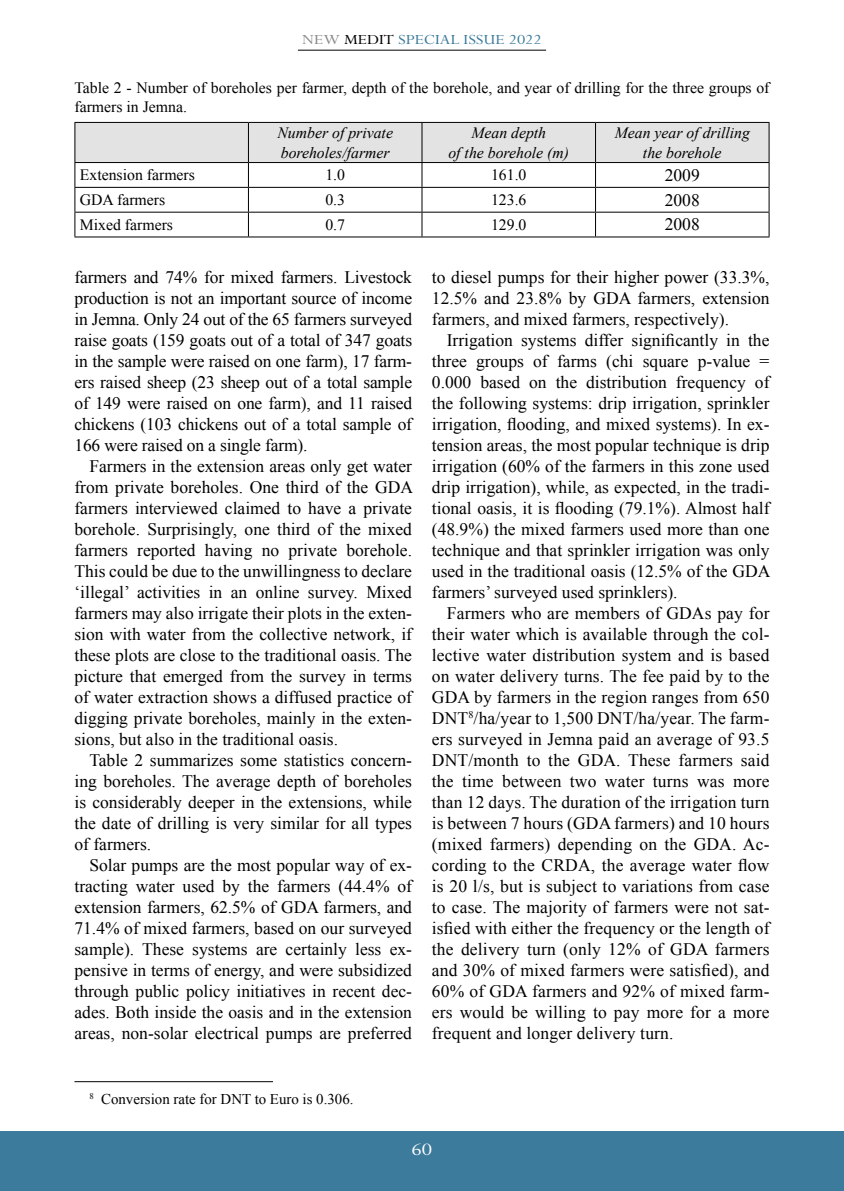
<style>
.page{position:relative;width:844px;height:1191px;background:#fff}
.page>*{position:absolute;margin:0;border:0;box-sizing:border-box;transform-origin:0 0}
.t1{font:19.6px "Perpetua Std";color:#fff;scale:1.15 1}
.t2{font:17.5px/21px "Times New Roman";color:#000;text-align:justify}
.t3{font:15.75px/19.2px "Times New Roman";color:#000}
.t4{font:italic 15.75px/19.2px "Times New Roman";color:#000;text-align:center}
.t5{font:15.75px "Perpetua Std";color:#3c7b9b;scale:1.15 1}
.t6{font:14.88px "Times New Roman";color:#000}
.s1{color:#878787}
.s2{color:#000}
</style>
<div class="page">
<div style="left:0;top:1131px;width:843px;height:60px;background:#3c7b9b"></div>
<hr style="left:298px;top:50px;width:248px;height:1px;background:#000">
<hr style="left:74px;top:1081px;width:199px;height:1px;background:#000">
<hr style="left:74px;top:236px;width:174px;height:1px;background:#000">
<hr style="left:248px;top:236px;width:174px;height:1px;background:#000">
<hr style="left:422px;top:236px;width:173px;height:1px;background:#000">
<hr style="left:595px;top:236px;width:174px;height:1px;background:#000">
<svg style="left:74px;top:122px;width:695px;height:114px"></svg>
<p class="t5" style="left:302px;top:31px;width:210px"><span class="s1">NEW</span> <span class="s2">MEDIT</span> SPECIAL ISSUE 2022</p>
<p class="t3" style="left:74px;top:78px;width:696px">Table 2 - Number of boreholes per farmer, depth of the borehole, and year of drilling for the three groups of farmers in Jemna.</p>
<p class="t4" style="left:277px;top:123px;width:117px;text-align:left">Number of private boreholes/farmer</p>
<p class="t4" style="left:448px;top:123px;width:122px">Mean depth<br>of the borehole (m)</p>
<p class="t4" style="left:614px;top:123px;width:137px">Mean year of drilling the borehole</p>
<p class="t3" style="left:80px;top:165px;width:117px">Extension farmers</p>
<p class="t3" style="left:325px;top:165px;width:21px">1.0</p>
<p class="t3" style="left:491px;top:165px;width:37px">161.0</p>
<p class="t2" style="left:664px;top:164px;width:36px">2009</p>
<p class="t3" style="left:80px;top:190px;width:87px">GDA farmers</p>
<p class="t3" style="left:325px;top:190px;width:21px">0.3</p>
<p class="t3" style="left:491px;top:190px;width:37px">123.6</p>
<p class="t2" style="left:664px;top:189px;width:36px">2008</p>
<p class="t3" style="left:80px;top:215px;width:95px">Mixed farmers</p>
<p class="t3" style="left:325px;top:215px;width:21px">0.7</p>
<p class="t3" style="left:491px;top:215px;width:37px">129.0</p>
<p class="t2" style="left:664px;top:214px;width:36px">2008</p>
<p class="t2" style="left:74px;top:266px;width:339px">farmers and 74% for mixed farmers. Livestock production is not an important source of income in Jemna. Only 24 out of the 65 farmers surveyed raise goats (159 goats out of a total of 347 goats in the sample were raised on one farm), 17 farm&shy;ers raised sheep (23 sheep out of a total sample of 149 were raised on one farm), and 11 raised chickens (103 chickens out of a total sample of 166 were raised on a single farm).</p>
<p class="t2" style="left:74px;top:455px;width:340px;text-indent:15px">Farmers in the extension areas only get water from private boreholes. One third of the GDA farmers interviewed claimed to have a private borehole. Surprisingly, one third of the mixed farmers reported having no private borehole.<br>This could be due to the unwillingness to declare ‘illegal’ activities in an online survey. Mixed farmers may also irrigate their plots in the exten&shy;sion with water from the collective network, if these plots are close to the traditional oasis. The picture that emerged from the survey in terms of water extraction shows a diffused practice of digging private boreholes, mainly in the exten&shy;sions, but also in the traditional oasis.</p>
<p class="t2" style="left:74px;top:749px;width:339px;text-indent:15px">Table 2 summarizes some statistics concern&shy;ing boreholes. The average depth of boreholes is considerably deeper in the extensions, while the date of drilling is very similar for all types of farmers.</p>
<p class="t2" style="left:74px;top:854px;width:339px;text-indent:15px">Solar pumps are the most popular way of ex&shy;tracting water used by the farmers (44.4% of extension farmers, 62.5% of GDA farmers, and 71.4% of mixed farmers, based on our surveyed sample). These systems are certainly less ex&shy;pensive in terms of energy, and were subsidized through public policy initiatives in recent dec&shy;ades. Both inside the oasis and in the extension areas, non-solar electrical pumps are preferred</p>
<p class="t2" style="left:432px;top:266px;width:339px">to diesel pumps for their higher power (33.3%, 12.5% and 23.8% by GDA farmers, extension farmers, and mixed farmers, respectively).</p>
<p class="t2" style="left:432px;top:329px;width:340px;text-indent:15px">Irrigation systems differ significantly in the three groups of farms (chi square p-value = 0.000 based on the distribution frequency of the following systems: drip irrigation, sprinkler irrigation, flooding, and mixed systems). In ex&shy;tension areas, the most popular technique is drip irrigation (60% of the farmers in this zone used drip irrigation), while, as expected, in the tradi&shy;tional oasis, it is flooding (79.1%). Almost half (48.9%) the mixed farmers used more than one technique and that sprinkler irrigation was only used in the traditional oasis (12.5% of the GDA farmers’ surveyed used sprinklers).</p>
<p class="t2" style="left:432px;top:602px;width:339px;text-indent:15px">Farmers who are members of GDAs pay for their water which is available through the col&shy;lective water distribution system and is based on water delivery turns. The fee paid by to the GDA by farmers in the region ranges from 650<br>DNT<sup>8</sup>/ha/year to 1,500 DNT/ha/year. The farm&shy;ers surveyed in Jemna paid an average of 93.5<br>DNT/month to the GDA. These farmers said the time between two water turns was more than 12 days. The duration of the irrigation turn is between 7 hours (GDA farmers) and 10 hours (mixed farmers) depending on the GDA. Ac&shy;cording to the CRDA, the average water flow is 20 l/s, but is subject to variations from case to case. The majority of farmers were not sat&shy;isfied with either the frequency or the length of the delivery turn (only 12% of GDA farmers and 30% of mixed farmers were satisfied), and 60% of GDA farmers and 92% of mixed farm&shy;ers would be willing to pay more for a more frequent and longer delivery turn.</p>
<p class="t6" style="left:89px;top:1089px;width:265px"><sup>8</sup> Conversion rate for DNT to Euro is 0.306.</p>
<p class="t1" style="left:411px;top:1139px;width:19px">60</p>
</div>
